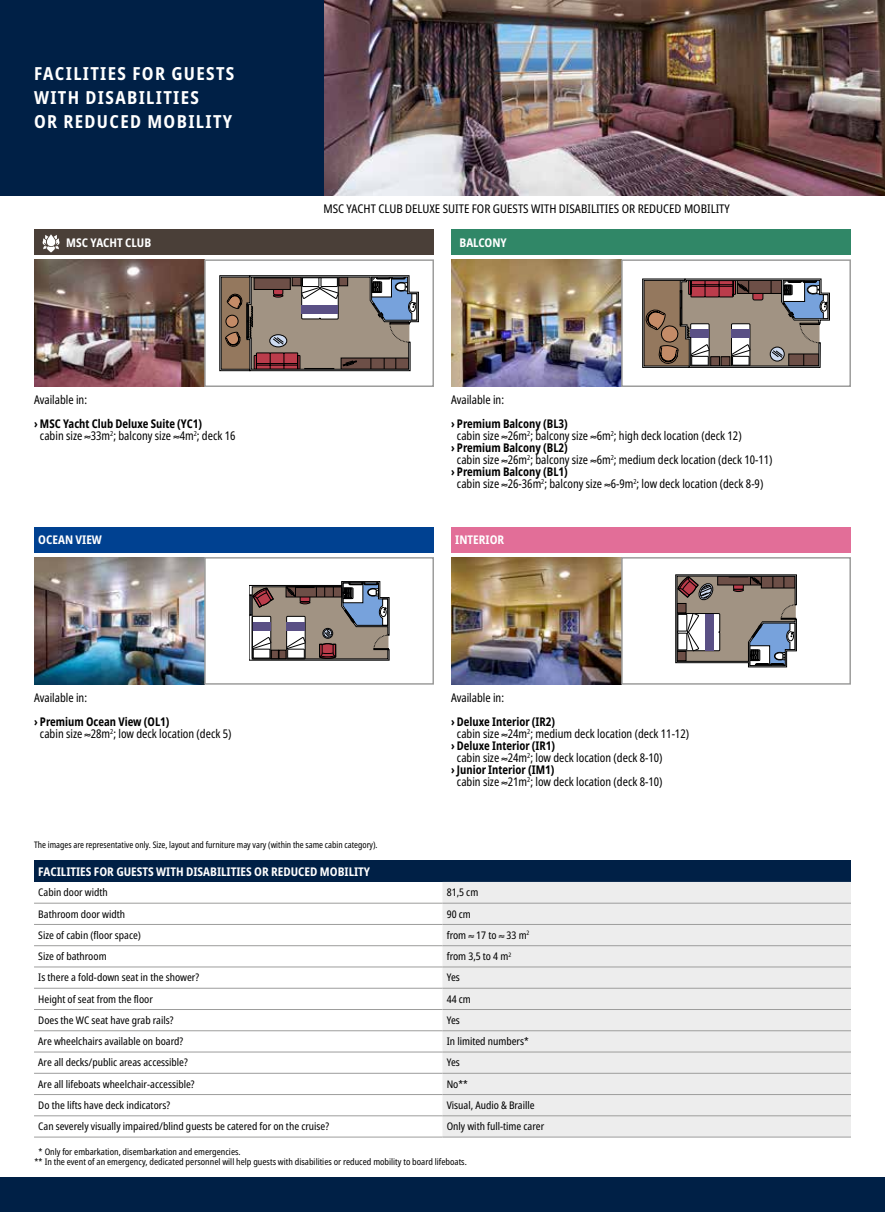
<style>
.page{position:relative;width:885px;height:1212px;background:#fff}
.page>*{position:absolute;margin:0;border:0;box-sizing:border-box;transform-origin:0 0}
.t1{font:700 condensed 18px/24px "Noto Sans";letter-spacing:.075em;color:#fff}
.t2{font:condensed 12px/12px "Noto Sans";color:#000;scale:.95 1}
.t3{font:700 condensed 12px "Noto Sans";color:#000;scale:.95 1}
.t4{font:700 condensed 12px "Noto Sans";color:#fff}
.t5{font:condensed 12px "Noto Sans";color:#000}
.t6{font:condensed 10.5px "Noto Sans";color:#000}
.t7{font:condensed 9px/10.5px "Noto Sans";color:#000}
.t8{font:condensed 9px "Noto Sans";color:#000;scale:.95 1}
.s1{font-weight:700}
</style>
<div class="page">
<div style="left:0;top:1178px;width:884px;height:34px;background:#002046"></div>
<img style="left:323px;top:0;width:561px;height:196px">
<img style="left:34px;top:259px;width:170px;height:128px">
<svg style="left:219px;top:276px;width:199px;height:95px;background:#8d7f78"></svg>
<div style="left:204px;top:259px;width:230px;height:128px;border:2px solid #9d9d9c"></div>
<img style="left:451px;top:259px;width:170px;height:128px">
<svg style="left:642px;top:279px;width:187px;height:89px;background:#8c7d76"></svg>
<div style="left:621px;top:259px;width:229px;height:128px;border:2px solid #9d9d9c"></div>
<img style="left:34px;top:557px;width:170px;height:128px">
<img style="left:451px;top:557px;width:170px;height:128px">
<svg style="left:249px;top:581px;width:140px;height:79px;background:#8c8483"></svg>
<div style="left:204px;top:557px;width:230px;height:128px;border:2px solid #9d9d9c"></div>
<svg style="left:675px;top:575px;width:121px;height:92px;background:#8c8584"></svg>
<div style="left:621px;top:557px;width:229px;height:128px;border:2px solid #9d9d9c"></div>
<div style="left:34px;top:230px;width:400px;height:25px;background:#4a3f38"></div>
<svg style="left:42px;top:234px;width:18px;height:18px"></svg>
<div style="left:451px;top:230px;width:399px;height:25px;background:#308767"></div>
<div style="left:34px;top:527px;width:400px;height:26px;background:#004191"></div>
<div style="left:451px;top:527px;width:399px;height:26px;background:#e26e98"></div>
<div style="left:0;top:0;width:323px;height:196px;background:#002046"></div>
<div style="left:34px;top:861px;width:816px;height:21px;background:#002046"></div>
<div style="left:442px;top:882px;width:408px;height:255px;background:#ededed"></div>
<hr style="left:34px;top:903px;width:408px;height:1px;background:#9d9d9c">
<hr style="left:442px;top:903px;width:408px;height:1px;background:#9d9d9c">
<hr style="left:34px;top:924px;width:408px;height:1px;background:#9d9d9c">
<hr style="left:442px;top:924px;width:408px;height:1px;background:#9d9d9c">
<hr style="left:34px;top:945px;width:408px;height:1px;background:#9d9d9c">
<hr style="left:442px;top:945px;width:408px;height:1px;background:#9d9d9c">
<hr style="left:34px;top:966px;width:408px;height:1px;background:#9d9d9c">
<hr style="left:442px;top:966px;width:408px;height:1px;background:#9d9d9c">
<hr style="left:34px;top:988px;width:408px;height:1px;background:#9d9d9c">
<hr style="left:442px;top:988px;width:408px;height:1px;background:#9d9d9c">
<hr style="left:34px;top:1009px;width:408px;height:1px;background:#9d9d9c">
<hr style="left:442px;top:1009px;width:408px;height:1px;background:#9d9d9c">
<hr style="left:34px;top:1030px;width:408px;height:1px;background:#9d9d9c">
<hr style="left:442px;top:1030px;width:408px;height:1px;background:#9d9d9c">
<hr style="left:34px;top:1051px;width:408px;height:1px;background:#9d9d9c">
<hr style="left:442px;top:1051px;width:408px;height:1px;background:#9d9d9c">
<hr style="left:34px;top:1073px;width:408px;height:1px;background:#9d9d9c">
<hr style="left:442px;top:1073px;width:408px;height:1px;background:#9d9d9c">
<hr style="left:34px;top:1094px;width:408px;height:1px;background:#9d9d9c">
<hr style="left:442px;top:1094px;width:408px;height:1px;background:#9d9d9c">
<hr style="left:34px;top:1115px;width:408px;height:1px;background:#9d9d9c">
<hr style="left:442px;top:1115px;width:408px;height:1px;background:#9d9d9c">
<hr style="left:34px;top:1137px;width:408px;height:1px;background:#9d9d9c">
<hr style="left:442px;top:1137px;width:408px;height:1px;background:#9d9d9c">
<h1 class="t1" style="left:34px;top:62px;width:202px">FACILITIES FOR GUESTS<br>WITH DISABILITIES<br>OR REDUCED MOBILITY</h1>
<p class="t5" style="left:323px;top:200px;width:408px">MSC YACHT CLUB DELUXE SUITE FOR GUESTS WITH DISABILITIES OR REDUCED MOBILITY</p>
<p class="t4" style="left:66px;top:234px;width:87px">MSC YACHT CLUB</p>
<p class="t4" style="left:459px;top:234px;width:49px">BALCONY</p>
<p class="t2" style="left:34px;top:394px;width:57px">Available in:</p>
<p class="t2" style="left:40px;top:418px;width:207px;text-indent:-6px"><span class="s1">› MSC Yacht Club Deluxe Suite (YC1)<br></span>cabin size ≈33m<sup>2</sup>; balcony size ≈4m<sup>2</sup>; deck 16</p>
<p class="t2" style="left:451px;top:394px;width:57px">Available in:</p>
<p class="t3" style="left:451px;top:415px;width:124px">› Premium Balcony (BL3)</p>
<p class="t2" style="left:457px;top:430px;width:301px">cabin size ≈26m<sup>2</sup>; balcony size ≈6m<sup>2</sup>; high deck location (deck 12)</p>
<p class="t3" style="left:451px;top:439px;width:124px">› Premium Balcony (BL2)</p>
<p class="t2" style="left:457px;top:454px;width:333px">cabin size ≈26m<sup>2</sup>; balcony size ≈6m<sup>2</sup>; medium deck location (deck 10-11)</p>
<p class="t3" style="left:451px;top:463px;width:124px">› Premium Balcony (BL1)</p>
<p class="t2" style="left:457px;top:478px;width:324px">cabin size ≈26-36m<sup>2</sup>; balcony size ≈6-9m<sup>2</sup>; low deck location (deck 8-9)</p>
<p class="t4" style="left:38px;top:531px;width:65px">OCEAN VIEW</p>
<p class="t4" style="left:455px;top:531px;width:50px">INTERIOR</p>
<p class="t2" style="left:34px;top:692px;width:57px">Available in:</p>
<p class="t2" style="left:40px;top:716px;width:203px;text-indent:-6px"><span class="s1">› Premium Ocean View (OL1)<br></span>cabin size ≈28m<sup>2</sup>; low deck location (deck 5)</p>
<p class="t8" style="left:34px;top:838px;width:363px">The images are representative only. Size, layout and furniture may vary (within the same cabin category).</p>
<p class="t2" style="left:451px;top:692px;width:57px">Available in:</p>
<p class="t3" style="left:451px;top:713px;width:111px">› Deluxe Interior (IR2)</p>
<p class="t2" style="left:457px;top:728px;width:246px">cabin size ≈24m<sup>2</sup>; medium deck location (deck 11-12)</p>
<p class="t3" style="left:451px;top:737px;width:111px">› Deluxe Interior (IR1)</p>
<p class="t2" style="left:457px;top:752px;width:218px">cabin size ≈24m<sup>2</sup>; low deck location (deck 8-10)</p>
<p class="t3" style="left:451px;top:761px;width:110px">› Junior Interior (IM1)</p>
<p class="t2" style="left:457px;top:776px;width:218px">cabin size ≈21m<sup>2</sup>; low deck location (deck 8-10)</p>
<p class="t4" style="left:38px;top:862px;width:333px">FACILITIES FOR GUESTS WITH DISABILITIES OR REDUCED MOBILITY</p>
<p class="t6" style="left:38px;top:885px;width:71px">Cabin door width</p>
<p class="t6" style="left:446px;top:885px;width:33px">81,5 cm</p>
<p class="t6" style="left:38px;top:906px;width:88px">Bathroom door width</p>
<p class="t6" style="left:446px;top:906px;width:26px">90 cm</p>
<p class="t6" style="left:38px;top:928px;width:104px">Size of cabin (floor space)</p>
<p class="t6" style="left:446px;top:928px;width:84px">from ≈ 17 to ≈ 33 m<sup>2</sup></p>
<p class="t6" style="left:38px;top:949px;width:70px">Size of bathroom</p>
<p class="t6" style="left:446px;top:949px;width:66px">from 3,5 to 4 m<sup>2</sup></p>
<p class="t6" style="left:38px;top:970px;width:162px">Is there a fold-down seat in the shower?</p>
<p class="t6" style="left:446px;top:970px;width:15px">Yes</p>
<p class="t6" style="left:38px;top:991px;width:116px">Height of seat from the floor</p>
<p class="t6" style="left:446px;top:991px;width:26px">44 cm</p>
<p class="t6" style="left:38px;top:1013px;width:137px">Does the WC seat have grab rails?</p>
<p class="t6" style="left:446px;top:1013px;width:15px">Yes</p>
<p class="t6" style="left:38px;top:1034px;width:146px">Are wheelchairs available on board?</p>
<p class="t6" style="left:446px;top:1034px;width:83px">In limited numbers*</p>
<p class="t6" style="left:38px;top:1055px;width:151px">Are all decks/public areas accessible?</p>
<p class="t6" style="left:446px;top:1055px;width:15px">Yes</p>
<p class="t6" style="left:38px;top:1076px;width:158px">Are all lifeboats wheelchair-accessible?</p>
<p class="t6" style="left:446px;top:1076px;width:23px">No**</p>
<p class="t6" style="left:38px;top:1098px;width:133px">Do the lifts have deck indicators?</p>
<p class="t6" style="left:446px;top:1098px;width:89px">Visual, Audio &amp; Braille</p>
<p class="t6" style="left:38px;top:1119px;width:292px">Can severely visually impaired/blind guests be catered for on the cruise?</p>
<p class="t6" style="left:446px;top:1119px;width:99px">Only with full-time carer</p>
<p class="t7" style="left:35px;top:1146px;width:434px;text-indent:4px">* Only for embarkation, disembarkation and emergencies.<br>** In the event of an emergency, dedicated personnel will help guests with disabilities or reduced mobility to board lifeboats.</p>
</div>
